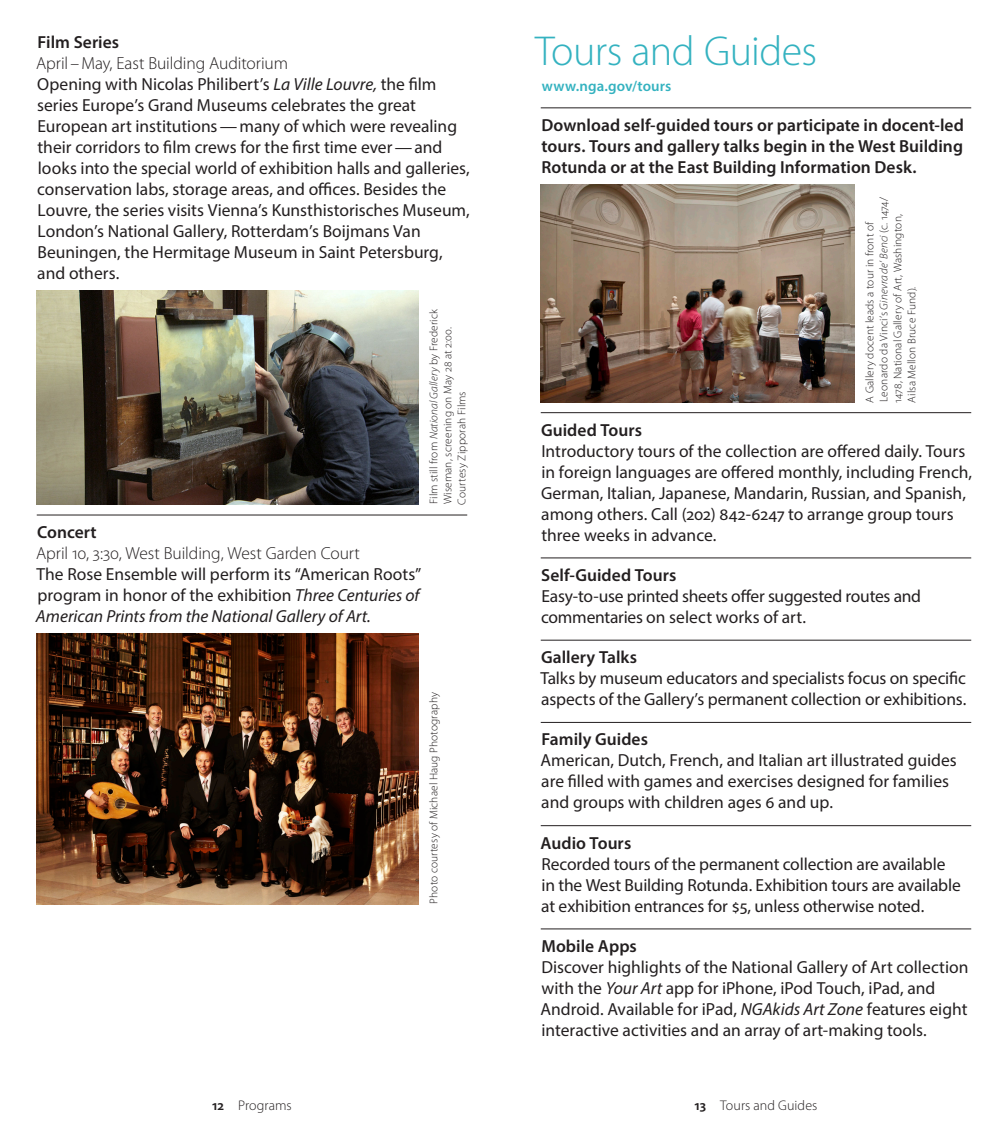
<style>
.page{position:relative;width:1008px;height:1134px;background:#fff}
.page>*{position:absolute;margin:0;border:0;box-sizing:border-box;transform-origin:0 0}
._01__section_head{font:300 42px "Myriad Pro";letter-spacing:-.015em;color:#34b2c0}
._04__text{font:17.5px/21px "Myriad Pro";color:#231f20}
._02__head_title_even{font:600 17.5px/21px "Myriad Pro";color:#231f20;text-align:justify}
._03__subhead_date{font:300 17.5px "Myriad Pro";letter-spacing:-.005em;color:#231f20}
._02a__head_title_eve{font:600 17.5px "Myriad Pro";color:#231f20}
._01a__section_head_u{font:600 14.88px "Myriad Pro";letter-spacing:.01em;color:#34b2c0}
._08__folio{font:300 14px "Myriad Pro";letter-spacing:.005em;color:#231f20}
.t1{font:300 11.38px/14px "Myriad Pro";letter-spacing:.01em;color:#231f20}
.s1{font-style:italic}
.s2{font-weight:600}
</style>
<div class="page">
<hr style="left:37px;top:515px;width:430px;height:1px;background:#231f20">
<img style="left:37px;top:291px;width:382px;height:214px">
<img style="left:37px;top:633px;width:382px;height:271px">
<hr style="left:541px;top:108px;width:430px;height:1px;background:#231f20">
<hr style="left:541px;top:412px;width:430px;height:1px;background:#231f20">
<hr style="left:541px;top:558px;width:430px;height:1px;background:#231f20">
<hr style="left:541px;top:640px;width:430px;height:1px;background:#231f20">
<hr style="left:541px;top:722px;width:430px;height:1px;background:#231f20">
<hr style="left:541px;top:825px;width:430px;height:1px;background:#231f20">
<hr style="left:541px;top:929px;width:430px;height:1px;background:#231f20">
<img style="left:541px;top:184px;width:313px;height:218px">
<p class="_02a__head_title_eve" style="left:38px;top:31px;width:83px">Film Series</p>
<p class="_03__subhead_date" style="left:36px;top:54px;width:254px">April–May, East Building Auditorium</p>
<p class="_04__text" style="left:37px;top:74px;width:434px">Opening with Nicolas Philibert’s <span class="s1">La Ville Louvre,</span> the film series Europe’s Grand Museums celebrates the great European art institutions—many of which were revealing their corridors to film crews for the first time ever—and looks into the special world of exhibition halls and galleries, conservation labs, storage areas, and offices. Besides the Louvre, the series visits Vienna’s Kunsthistorisches Museum, London’s National Gallery, Rotterdam’s Boijmans Van Beuningen, the Hermitage Museum in Saint Petersburg, and others.</p>
<p class="t1" style="left:427px;top:505px;width:197px;rotate:-90deg">Film still from <span class="s1">National Gallery</span> by Frederick<br>Wiseman, screening on May 28 at 2:00.<br>Courtesy Zipporah Films</p>
<p class="_02__head_title_even" style="left:37px;top:521px;width:61px">Concert</p>
<p class="_03__subhead_date" style="left:36px;top:544px;width:325px">April 10, 3:30, West Building, West Garden Court</p>
<p class="_04__text" style="left:36px;top:563px;width:387px;text-align:justify">The Rose Ensemble will perform its “American Roots” program in honor of the exhibition <span class="s1">Three Centuries of American Prints from the National Gallery of Art.</span></p>
<p class="t1" style="left:427px;top:904px;width:213px;rotate:-90deg">Photo courtesy of Michael Haug Photography</p>
<p class="_01__section_head" style="left:535px;top:28px;width:284px">Tours and Guides</p>
<p class="_01a__section_head_u" style="left:542px;top:76px;width:131px">www.nga.gov/tours</p>
<p class="_02__head_title_even" style="left:542px;top:114px;width:424px">Download self-guided tours or participate in docent-led tours. Tours and gallery talks begin in the West Building Rotunda or at the East Building Information Desk.</p>
<p class="t1" style="left:863px;top:403px;width:207px;rotate:-90deg">A Gallery docent leads a tour in front of Leonardo da Vinci’s <span class="s1">Ginevra de’ Benci</span> (c. 1474/ 1478, National Gallery of Art, Washington, Ailsa Mellon Bruce Fund).</p>
<p class="_02__head_title_even" style="left:541px;top:419px;width:103px">Guided Tours</p>
<p class="_04__text" style="left:541px;top:440px;width:433px">Introductory tours of the collection are offered daily. Tours in foreign languages are offered monthly, including French, German, Italian, Japanese, Mandarin, Russian, and Spanish, among others. Call (202) 842-6247 to arrange group tours three weeks in advance.</p>
<p class="_02__head_title_even" style="left:541px;top:564px;width:137px">Self-Guided Tours</p>
<p class="_04__text" style="left:541px;top:585px;width:381px">Easy-to-use printed sheets offer suggested routes and commentaries on select works of art.</p>
<p class="_02__head_title_even" style="left:541px;top:646px;width:98px">Gallery Talks</p>
<p class="_04__text" style="left:540px;top:668px;width:427px">Talks by museum educators and specialists focus on specific aspects of the Gallery’s permanent collection or exhibitions.</p>
<p class="_02__head_title_even" style="left:542px;top:729px;width:108px">Family Guides</p>
<p class="_04__text" style="left:540px;top:750px;width:418px">American, Dutch, French, and Italian art illustrated guides are filled with games and exercises designed for families and groups with children ages 6 and up.</p>
<p class="_02__head_title_even" style="left:541px;top:832px;width:92px">Audio Tours</p>
<p class="_04__text" style="left:541px;top:853px;width:421px">Recorded tours of the permanent collection are available in the West Building Rotunda. Exhibition tours are available at exhibition entrances for $5, unless otherwise noted.</p>
<p class="_02__head_title_even" style="left:541px;top:935px;width:97px">Mobile Apps</p>
<p class="_04__text" style="left:540px;top:956px;width:430px">Discover highlights of the National Gallery of Art collection with the <span class="s1">Your Art</span> app for iPhone, iPod Touch, iPad, and Android. Available for iPad, <span class="s1">NGAkids Art Zone</span> features eight interactive activities and an array of art-making tools.</p>
<p class="_08__folio" style="left:212px;top:1098px;width:81px"><span class="s2">12</span> Programs</p>
<p class="_08__folio" style="left:694px;top:1098px;width:125px"><span class="s2">13</span> Tours and Guides</p>
</div>
